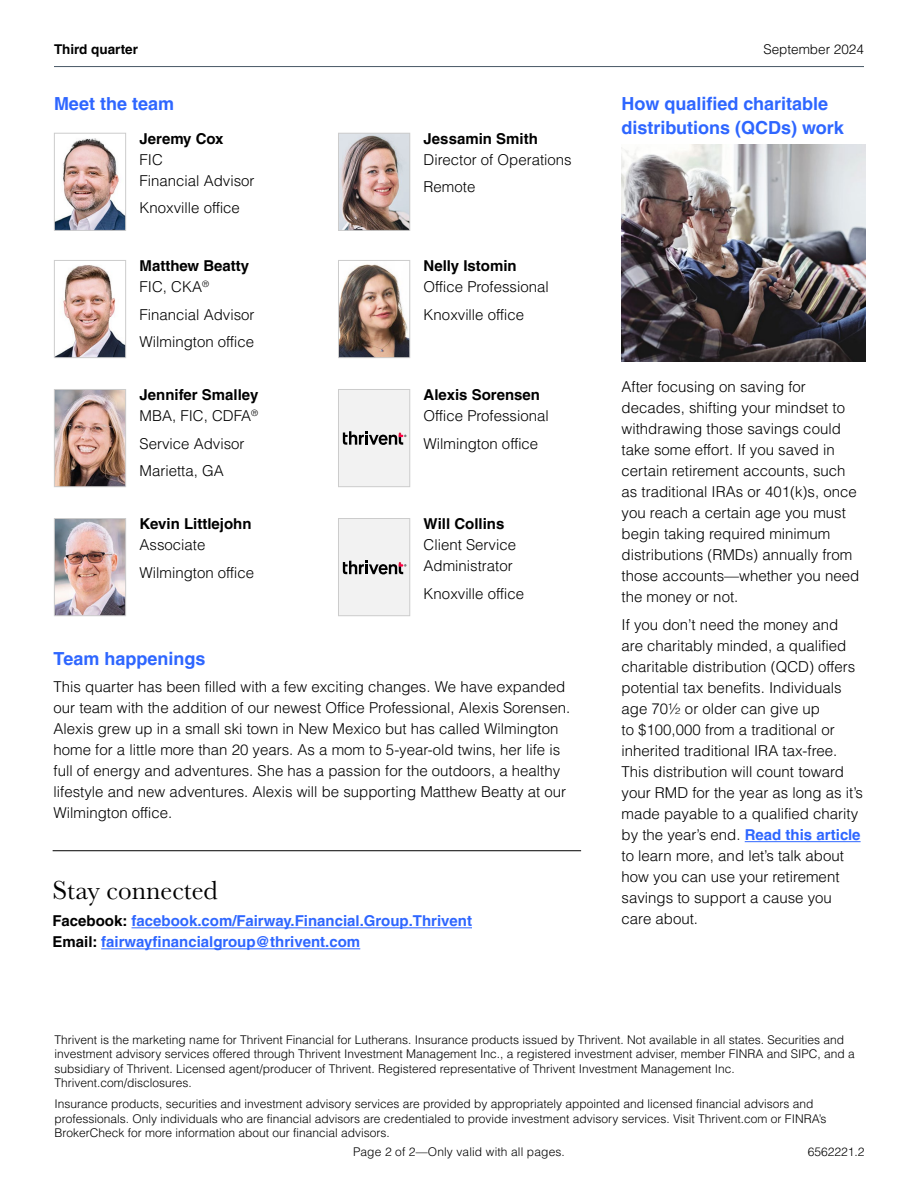
<style>
.page{position:relative;width:918px;height:1188px;background:#fff}
.page>*{position:absolute;margin:0;border:0;box-sizing:border-box;transform-origin:0 0}
.t1{font:27px "Baskerville URW";color:#000}
.t2{font:700 18px/24px "Helvetica LT Pro";color:#2e66ff}
.t3{font:300 15px/21px "Helvetica LT Pro";color:#000}
.t4{font:700 15px/21px "Helvetica LT Pro";color:#000}
.t5{font:700 15px/21px "Helvetica LT Pro";color:#2e66ff}
.t6{font:300 13.5px "Helvetica LT Pro";color:#000}
.t7{font:700 13.5px "Helvetica LT Pro";color:#000}
.t8{font:300 12px/14.4px "Helvetica LT Pro";color:#000}
.s1{font-weight:300}
.s2{color:#000}
.s3{font-weight:700;color:#2e66ff}
</style>
<div class="page">
<hr style="left:54px;top:66px;width:810px;height:1px;background:#485865">
<img style="left:56px;top:138px;width:68px;height:91px">
<div style="left:54px;top:133px;width:72px;height:98px;border:1px solid #ccc"></div>
<img style="left:340px;top:135px;width:68px;height:94px">
<div style="left:338px;top:133px;width:72px;height:98px;border:1px solid #ccc"></div>
<img style="left:56px;top:391px;width:68px;height:94px">
<div style="left:54px;top:389px;width:72px;height:98px;border:1px solid #ccc"></div>
<img style="left:56px;top:520px;width:68px;height:94px">
<div style="left:54px;top:518px;width:72px;height:98px;border:1px solid #ccc"></div>
<img style="left:56px;top:265px;width:68px;height:91px">
<div style="left:54px;top:260px;width:72px;height:98px;border:1px solid #ccc"></div>
<img style="left:340px;top:264px;width:68px;height:92px">
<div style="left:338px;top:260px;width:72px;height:98px;border:1px solid #ccc"></div>
<div style="left:338px;top:518px;width:72px;height:98px;background:#f2f2f2;border:1px solid #ccc"></div>
<hr style="left:132px;top:927px;width:340px;height:1px;background:#2e66ff">
<hr style="left:101px;top:948px;width:259px;height:1px;background:#2e66ff">
<hr style="left:53px;top:850px;width:528px;height:1px;background:#000">
<svg style="left:343px;top:561px;width:63px;height:13px"></svg>
<hr style="left:745px;top:841px;width:116px;height:1px;background:#2e66ff">
<img style="left:622px;top:145px;width:243px;height:217px">
<div style="left:338px;top:389px;width:72px;height:98px;background:#f2f2f2;border:1px solid #ccc"></div>
<svg style="left:343px;top:431px;width:63px;height:14px"></svg>
<p class="t7" style="left:54px;top:41px;width:86px">Third quarter</p>
<p class="t6" style="left:763px;top:41px;width:102px">September 2024</p>
<p class="t2" style="left:54px;top:91px;width:122px">Meet the team</p>
<p class="t4" style="left:140px;top:128px;width:86px">Jeremy Cox</p>
<p class="t3" style="left:140px;top:149px;width:117px">FIC<br>Financial Advisor</p>
<p class="t3" style="left:140px;top:197px;width:102px">Knoxville office</p>
<p class="t2" style="left:622px;top:91px;width:224px">How qualified charitable distributions (QCDs) work</p>
<p class="t4" style="left:424px;top:128px;width:116px">Jessamin Smith</p>
<p class="t3" style="left:424px;top:145px;width:150px;line-height:27.8px">Director of Operations<br>Remote</p>
<p class="t4" style="left:140px;top:255px;width:111px">Matthew Beatty<br><span class="s1">FIC, CKA</span><sup>®</sup></p>
<p class="t3" style="left:140px;top:300px;width:117px;line-height:27.8px">Financial Advisor<br>Wilmington office</p>
<p class="t4" style="left:140px;top:384px;width:120px">Jennifer Smalley<br><span class="s1">MBA, FIC, CDFA</span><sup>®</sup></p>
<p class="t3" style="left:140px;top:429px;width:107px;line-height:27.8px">Service Advisor<br>Marietta, GA</p>
<p class="t4" style="left:140px;top:513px;width:114px">Kevin Littlejohn</p>
<p class="t3" style="left:140px;top:531px;width:116px;line-height:27.8px">Associate<br>Wilmington office</p>
<p class="t4" style="left:424px;top:255px;width:95px">Nelly Istomin</p>
<p class="t3" style="left:424px;top:273px;width:127px;line-height:27.8px">Office Professional<br>Knoxville office</p>
<p class="t4" style="left:424px;top:384px;width:118px">Alexis Sorensen</p>
<p class="t3" style="left:424px;top:402px;width:127px;line-height:27.8px">Office Professional<br>Wilmington office</p>
<p class="t4" style="left:424px;top:513px;width:82px">Will Collins</p>
<p class="t3" style="left:424px;top:534px;width:94px">Client Service<br>Administrator</p>
<p class="t3" style="left:424px;top:583px;width:102px">Knoxville office</p>
<p class="t2" style="left:54px;top:646px;width:153px">Team happenings</p>
<p class="t3" style="left:54px;top:676px;width:518px">This quarter has been filled with a few exciting changes. We have expanded our team with the addition of our newest Office Professional, Alexis Sorensen.<br>Alexis grew up in a small ski town in New Mexico but has called Wilmington home for a little more than 20 years. As a mom to 5-year-old twins, her life is full of energy and adventures. She has a passion for the outdoors, a healthy lifestyle and new adventures. Alexis will be supporting Matthew Beatty at our Wilmington office.</p>
<h1 class="t1" style="left:53px;top:871px;width:167px">Stay connected</h1>
<p class="t5" style="left:53px;top:911px;width:421px"><span class="s2">Facebook:</span> facebook.com/Fairway.Financial.Group.Thrivent<br><span class="s2">Email:</span> fairwayfinancialgroup@thrivent.com</p>
<p class="t3" style="left:622px;top:376px;width:239px">After focusing on saving for decades, shifting your mindset to withdrawing those savings could take some effort. If you saved in certain retirement accounts, such as traditional IRAs or 401(k)s, once you reach a certain age you must begin taking required minimum distributions (RMDs) annually from those accounts—whether you need the money or not.</p>
<p class="t3" style="left:622px;top:614px;width:243px">If you don’t need the money and are charitably minded, a qualified charitable distribution (QCD) offers potential tax benefits. Individuals age 70½ or older can give up<br>to $100,000 from a traditional or inherited traditional IRA tax-free.<br>This distribution will count toward your RMD for the year as long as it’s made payable to a qualified charity by the year’s end. <span class="s3">Read this article </span>to learn more, and let’s talk about how you can use your retirement savings to support a cause you care about.</p>
<p class="t8" style="left:55px;top:1032px;width:802px">Thrivent is the marketing name for Thrivent Financial for Lutherans. Insurance products issued by Thrivent. Not available in all states. Securities and investment advisory services offered through Thrivent Investment Management Inc., a registered investment adviser, member FINRA and SIPC, and a subsidiary of Thrivent. Licensed agent/producer of Thrivent. Registered representative of Thrivent Investment Management Inc.<br>Thrivent.com/disclosures.</p>
<p class="t8" style="left:55px;top:1097px;width:773px">Insurance products, securities and investment advisory services are provided by appropriately appointed and licensed financial advisors and professionals. Only individuals who are financial advisors are credentialed to provide investment advisory services. Visit Thrivent.com or FINRA’s<br>BrokerCheck for more information about our financial advisors.</p>
<p class="t8" style="left:353px;top:1145px;width:213px">Page 2 of 2—Only valid with all pages.</p>
<p class="t8" style="left:808px;top:1145px;width:58px">6562221.2</p>
</div>
